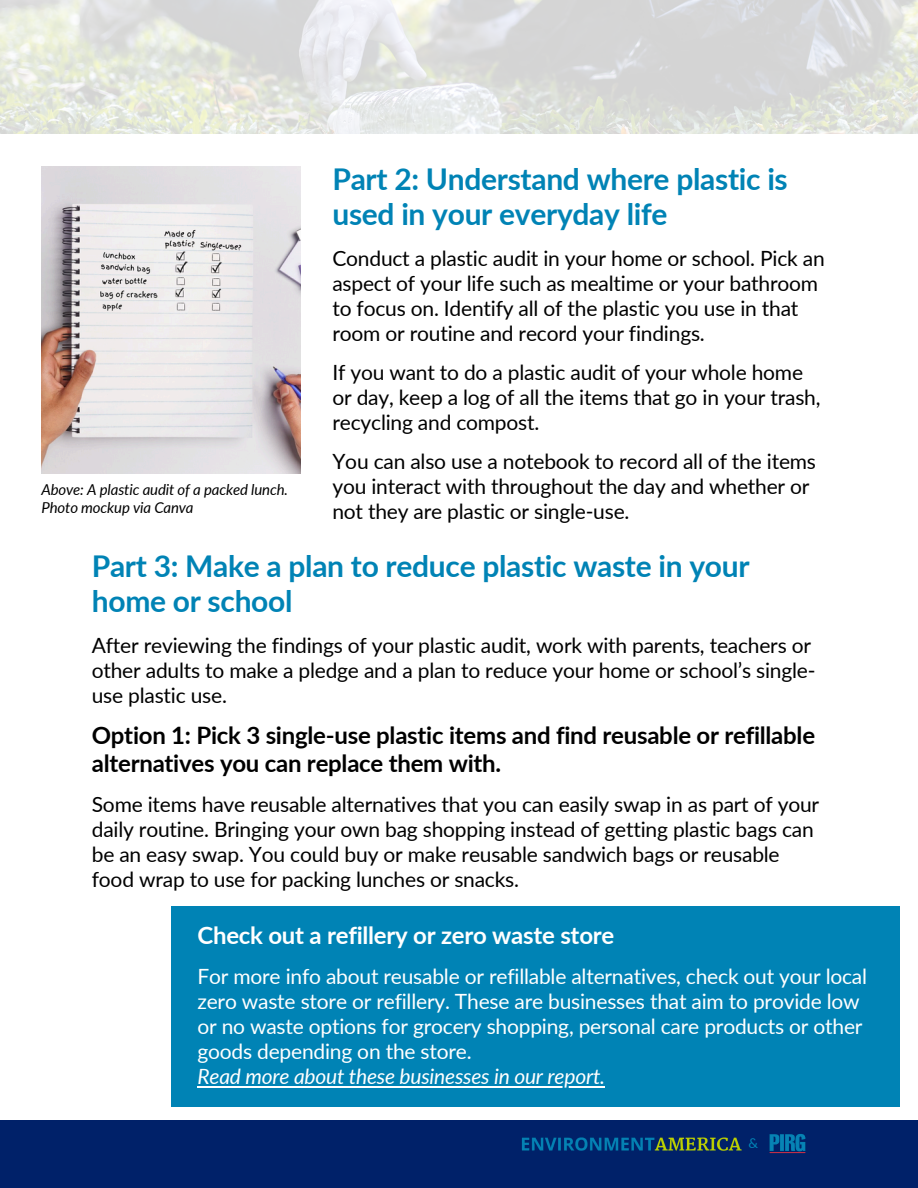
<style>
.page{position:relative;width:918px;height:1188px;background:#fff}
.page>*{position:absolute;margin:0;border:0;box-sizing:border-box;transform-origin:0 0}
.t1{font:700 30px/35px "Lato";letter-spacing:-.01em;color:#0083b5}
.t2{font:700 24px/28px "Lato";letter-spacing:-.01em;color:#000}
.t3{font:700 24px "Lato";letter-spacing:-.01em;color:#fff}
.t4{font:21px/25px "Lato";letter-spacing:-.01em;color:#000}
.t5{font:21px/25px "Lato";letter-spacing:-.01em;color:#fff}
.t6{font:italic 21px "Lato";letter-spacing:-.01em;color:#fff}
.t7{font:italic 15px "Lato";letter-spacing:-.01em;color:#000}
.t8{font:13.65px "Lato";color:#0083b5}
</style>
<div class="page">
<div style="left:0;top:1120px;width:918px;height:68px;background:#002169"></div>
<img style="left:773px;top:1134px;width:33px;height:20px">
<img style="left:522px;top:1134px;width:251px;height:20px">
<img style="left:0;top:0;width:918px;height:134px">
<img style="left:41px;top:167px;width:259px;height:307px">
<div style="left:171px;top:907px;width:728px;height:200px;background:#0083b5"></div>
<hr style="left:197px;top:1086px;width:408px;height:2px;background:#fff">
<h1 class="t1" style="left:332px;top:161px;width:457px">Part 2: Understand where plastic is used in your everyday life</h1>
<h3 class="t4" style="left:332px;top:246px;width:494px">Conduct a plastic audit in your home or school. Pick an aspect of your life such as mealtime or your bathroom to focus on. Identify all of the plastic you use in that room or routine and record your findings.</h3>
<h3 class="t4" style="left:332px;top:360px;width:490px">If you want to do a plastic audit of your whole home or day, keep a log of all the items that go in your trash, recycling and compost.</h3>
<h3 class="t4" style="left:332px;top:449px;width:485px">You can also use a notebook to record all of the items you interact with throughout the day and whether or not they are plastic or single-use.</h3>
<h1 class="t1" style="left:92px;top:548px;width:659px">Part 3: Make a plan to reduce plastic waste in your home or school</h1>
<h3 class="t4" style="left:92px;top:632px;width:725px">After reviewing the findings of your plastic audit, work with parents, teachers or other adults to make a pledge and a plan to reduce your home or school’s single&shy;use plastic use.</h3>
<h2 class="t2" style="left:92px;top:721px;width:725px">Option 1: Pick 3 single-use plastic items and find reusable or refillable alternatives you can replace them with.</h2>
<h3 class="t4" style="left:92px;top:791px;width:729px">Some items have reusable alternatives that you can easily swap in as part of your daily routine. Bringing your own bag shopping instead of getting plastic bags can be an easy swap. You could buy or make reusable sandwich bags or reusable food wrap to use for packing lunches or snacks.</h3>
<h2 class="t3" style="left:197px;top:920px;width:418px">Check out a refillery or zero waste store</h2>
<h3 class="t5" style="left:197px;top:963px;width:671px">For more info about reusable or refillable alternatives, check out your local zero waste store or refillery. These are businesses that aim to provide low or no waste options for grocery shopping, personal care products or other goods depending on the store.</h3>
<p class="t6" style="left:197px;top:1063px;width:409px">Read more about these businesses in our report.</p>
<p class="t7" style="left:41px;top:480px;width:248px">Above: A plastic audit of a packed lunch.</p>
<p class="t7" style="left:41px;top:498px;width:154px">Photo mockup via Canva</p>
<p class="t8" style="left:749px;top:1135px;width:11px">&amp;</p>
</div>
